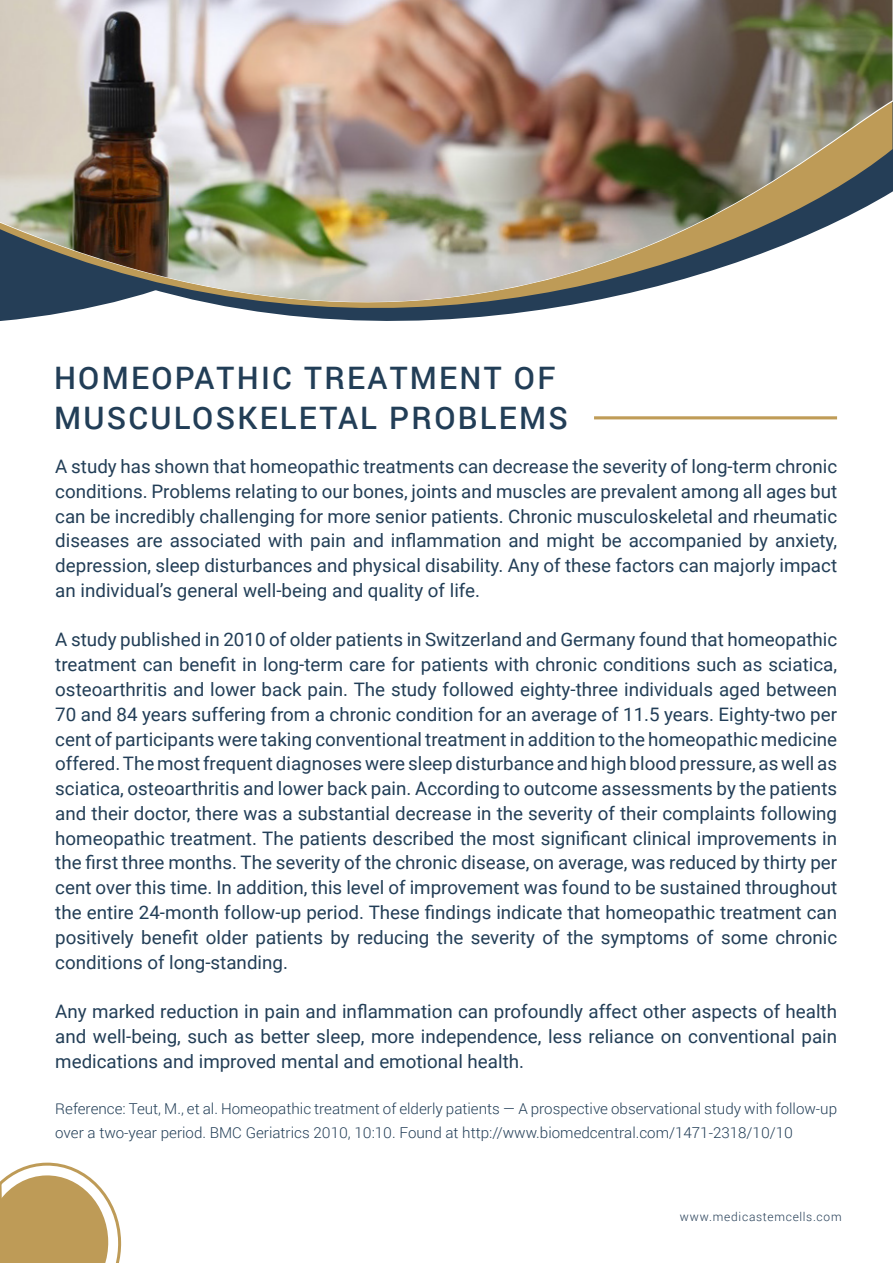
<style>
.page{position:relative;width:893px;height:1263px;background:#fff}
.page>*{position:absolute;margin:0;border:0;box-sizing:border-box;transform-origin:0 0}
.Header-2{font:500 31.05px/40.5px "Roboto";letter-spacing:.075em;color:#223e57}
.Paragraph-1{font:18.6px/24.8px "Roboto";color:#223e57;text-align:justify}
.Paragraph-1-2{font:300 15px/24.8px "Roboto";color:#223e57}
.t1{font:300 12px "Roboto";letter-spacing:.06em;color:#253e57}
</style>
<div class="page">
<svg style="left:0;top:306px;width:838px;height:114px"></svg>
<img style="left:0;top:0;width:892px;height:306px">
<svg style="left:0;top:1162px;width:122px;height:101px"></svg>
<p class="Header-2" style="left:54px;top:356px;width:515px">HOMEOPATHIC TREATMENT OF<br>MUSCULOSKELETAL PROBLEMS</p>
<p class="Paragraph-1" style="left:55px;top:453px;width:783px">A study has shown that homeopathic treatments can decrease the severity of long-term chronic conditions. Problems relating to our bones, joints and muscles are prevalent among all ages but can be incredibly challenging for more senior patients. Chronic musculoskeletal and rheumatic diseases are associated with pain and inflammation and might be accompanied by anxiety, depression, sleep disturbances and physical disability. Any of these factors can majorly impact an individual’s general well-being and quality of life.</p>
<p class="Paragraph-1" style="left:55px;top:627px;width:783px">A study published in 2010 of older patients in Switzerland and Germany found that homeopathic treatment can benefit in long-term care for patients with chronic conditions such as sciatica, osteoarthritis and lower back pain. The study followed eighty-three individuals aged between 70 and 84 years suffering from a chronic condition for an average of 11.5 years. Eighty-two per cent of participants were taking conventional treatment in addition to the homeopathic medicine offered. The most frequent diagnoses were sleep disturbance and high blood pressure, as well as sciatica, osteoarthritis and lower back pain. According to outcome assessments by the patients and their doctor, there was a substantial decrease in the severity of their complaints following homeopathic treatment. The patients described the most significant clinical improvements in the first three months. The severity of the chronic disease, on average, was reduced by thirty per cent over this time. In addition, this level of improvement was found to be sustained throughout the entire 24-month follow-up period. These findings indicate that homeopathic treatment can positively benefit older patients by reducing the severity of the symptoms of some chronic conditions of long-standing.</p>
<p class="Paragraph-1" style="left:55px;top:998px;width:783px">Any marked reduction in pain and inflammation can profoundly affect other aspects of health and well-being, such as better sleep, more independence, less reliance on conventional pain medications and improved mental and emotional health.</p>
<p class="Paragraph-1-2" style="left:55px;top:1095px;width:783px">Reference: Teut, M., et al. Homeopathic treatment of elderly patients — A prospective observational study with follow-up over a two-year period. BMC Geriatrics 2010, 10:10. Found at http://www.biomedcentral.com/1471-2318/10/10</p>
<p class="t1" style="left:680px;top:1208px;width:163px">www.medicastemcells.com</p>
</div>
